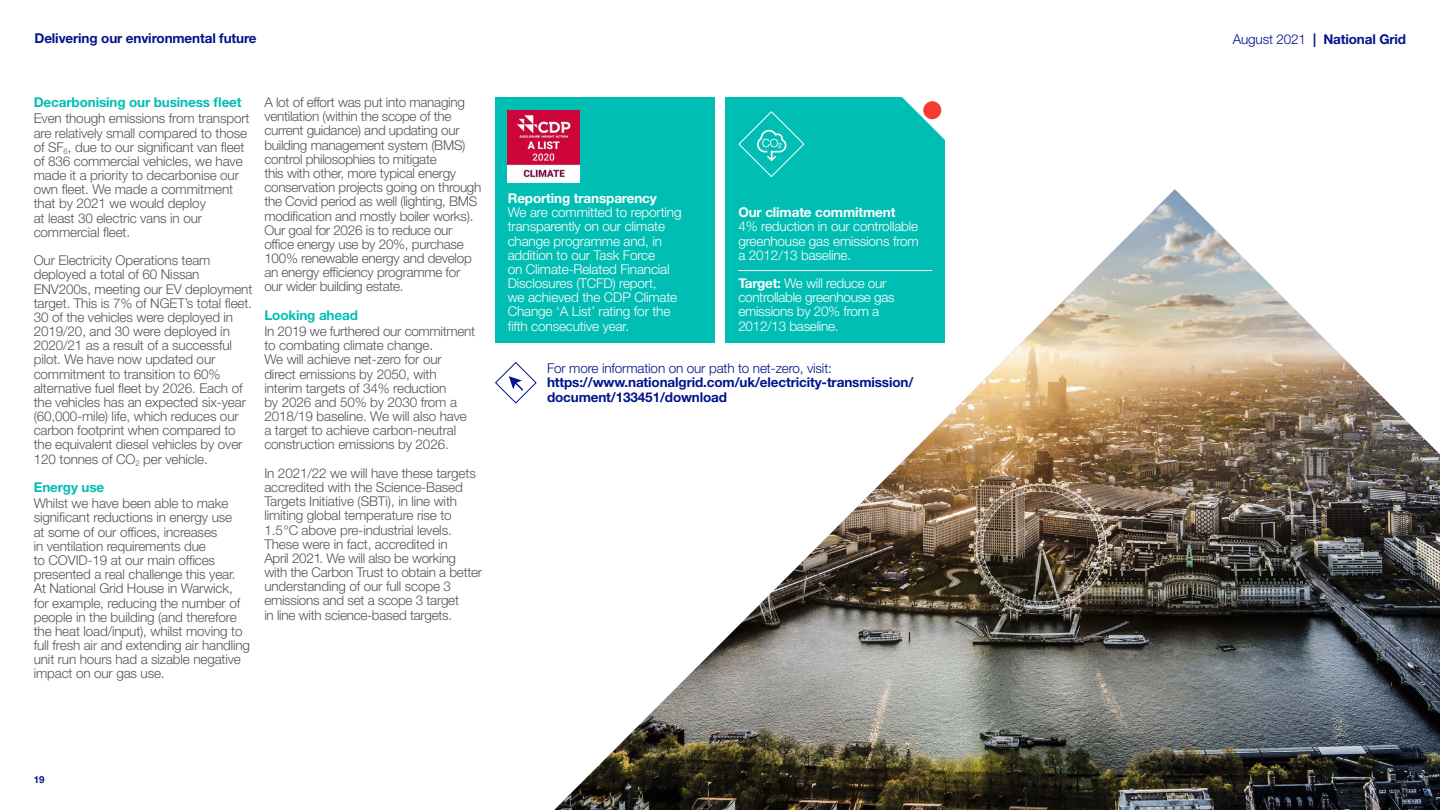
<style>
.page{position:relative;width:1440px;height:810px;background:#fff}
.page>*{position:absolute;margin:0;border:0;box-sizing:border-box;transform-origin:0 0}
.t1{font:300 13.5px/14.2px "Helvetica Neue LT Std";letter-spacing:-.01em;color:#55555a}
.t2{font:300 13.5px/14.2px "Helvetica Neue LT Std";letter-spacing:-.01em;color:#fff}
.t3{font:700 13.5px/14.2px "Helvetica Neue LT Std";letter-spacing:-.01em;color:#00148c}
.t4{font:700 13.5px "Helvetica Neue LT Std";letter-spacing:-.01em;color:#00beb4}
.t5{font:300 13.5px "Helvetica Neue LT Std";letter-spacing:-.01em;color:#00148c}
.t6{font:700 13.5px "Helvetica Neue LT Std";letter-spacing:-.01em;color:#fff}
.t7{font:700 9.75px "Helvetica Neue LT Std";color:#00148c}
.s1{font-weight:300}
.s2{font-weight:700}
</style>
<div class="page">
<img style="left:554px;top:189px;width:886px;height:621px">
<svg style="left:495px;top:362px;width:42px;height:42px"></svg>
<div style="left:726px;top:98px;width:219px;height:245px;background:#00beb4"></div>
<hr style="left:738px;top:270px;width:194px;height:1px;background:#fff">
<div style="left:495px;top:98px;width:219px;height:245px;background:#00beb4"></div>
<img style="left:508px;top:110px;width:71px;height:72px">
<svg style="left:738px;top:111px;width:67px;height:66px"></svg>
<svg style="left:902px;top:97px;width:43px;height:43px"></svg>
<div style="left:923px;top:101px;width:18px;height:18px;background:#f53c32;border-radius:50%"></div>
<p class="t3" style="left:34px;top:31px;width:224px">Delivering our environmental future</p>
<p class="t3" style="left:1233px;top:32px;width:175px"><span class="s1">August 2021</span> | National Grid</p>
<p class="t4" style="left:34px;top:94px;width:209px">Decarbonising our business fleet</p>
<p class="t1" style="left:34px;top:111px;width:217px">Even though emissions from transport are relatively small compared to those of SF<sub>6</sub>, due to our significant van fleet of 836 commercial vehicles, we have made it a priority to decarbonise our own fleet. We made a commitment that by 2021 we would deploy<br>at least 30 electric vans in our commercial fleet.</p>
<p class="t1" style="left:34px;top:253px;width:220px">Our Electricity Operations team deployed a total of 60 Nissan ENV200s, meeting our EV deployment target. This is 7% of NGET’s total fleet.<br>30 of the vehicles were deployed in 2019/20, and 30 were deployed in 2020/21 as a result of a successful pilot. We have now updated our commitment to transition to 60% alternative fuel fleet by 2026. Each of the vehicles has an expected six-year (60,000-mile) life, which reduces our carbon footprint when compared to the equivalent diesel vehicles by over 120 tonnes of CO<sub>2</sub> per vehicle.</p>
<p class="t4" style="left:34px;top:479px;width:72px">Energy use</p>
<p class="t1" style="left:34px;top:496px;width:218px">Whilst we have been able to make significant reductions in energy use<br>at some of our offices, increases<br>in ventilation requirements due<br>to COVID-19 at our main offices presented a real challenge this year.<br>At National Grid House in Warwick, for example, reducing the number of people in the building (and therefore the heat load/input), whilst moving to full fresh air and extending air handling unit run hours had a sizable negative impact on our gas use.</p>
<p class="t1" style="left:264px;top:95px;width:219px">A lot of effort was put into managing ventilation (within the scope of the current guidance) and updating our building management system (BMS) control philosophies to mitigate<br>this with other, more typical energy conservation projects going on through the Covid period as well (lighting, BMS modification and mostly boiler works).<br>Our goal for 2026 is to reduce our office energy use by 20%, purchase 100% renewable energy and develop an energy efficiency programme for our wider building estate.</p>
<p class="t4" style="left:264px;top:307px;width:95px">Looking ahead</p>
<p class="t1" style="left:264px;top:324px;width:212px">In 2019 we furthered our commitment to combating climate change.<br>We will achieve net-zero for our direct emissions by 2050, with interim targets of 34% reduction<br>by 2026 and 50% by 2030 from a<br>2018/19 baseline. We will also have a target to achieve carbon‑neutral construction emissions by 2026.</p>
<p class="t1" style="left:264px;top:466px;width:219px">In 2021/22 we will have these targets accredited with the Science-Based Targets Initiative (SBTi), in line with limiting global temperature rise to 1.5°C above pre-industrial levels.<br>These were in fact, accredited in<br>April 2021. We will also be working with the Carbon Trust to obtain a better understanding of our full scope 3 emissions and set a scope 3 target<br>in line with science-based targets.</p>
<p class="t6" style="left:508px;top:190px;width:151px">Reporting transparency</p>
<p class="t2" style="left:508px;top:205px;width:175px">We are committed to reporting transparently on our climate change programme and, in addition to our Task Force<br>on Climate-Related Financial<br>Disclosures (TCFD) report,<br>we achieved the CDP Climate<br>Change ‘A List’ rating for the fifth consecutive year.</p>
<p class="t6" style="left:738px;top:204px;width:159px">Our climate commitment</p>
<p class="t2" style="left:738px;top:219px;width:182px;text-align:justify">4% reduction in our controllable greenhouse gas emissions from a 2012/13 baseline.</p>
<p class="t2" style="left:738px;top:276px;width:158px"><span class="s2">Target:</span> We will reduce our controllable greenhouse gas emissions by 20% from a<br>2012/13 baseline.</p>
<p class="t5" style="left:547px;top:360px;width:286px">For more information on our path to net-zero, visit:</p>
<p class="t3" style="left:547px;top:375px;width:368px">https://www.nationalgrid.com/uk/electricity-transmission/ document/133451/download</p>
<p class="t7" style="left:34px;top:774px;width:12px">19</p>
</div>
